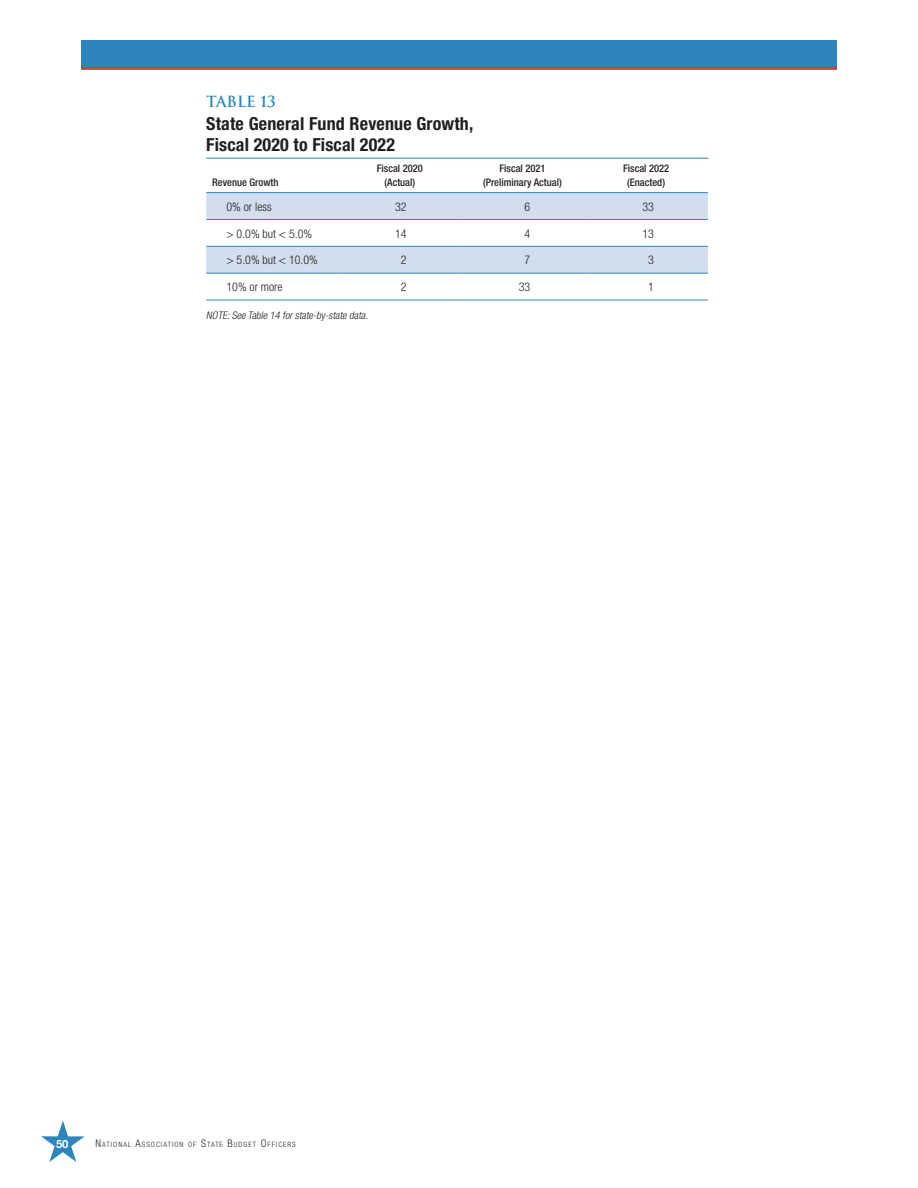
<style>
.page{position:relative;width:918px;height:1188px;background:#fff}
.page>*{position:absolute;margin:0;border:0;box-sizing:border-box;transform-origin:0 0}
.t1{font:700 condensed 18px/21px "Helvetica Neue";letter-spacing:.01em;color:#231f20}
.t2{font:700 15px "Trajan";color:#2d85bc}
.t3{font:300 condensed 12px "Helvetica Neue";color:#231f20}
.t4{font:700 11.25px "Helvetica Neue";color:#fff}
.t5{font:500 condensed 10.5px/13.5px "Helvetica Neue";color:#231f20;text-align:center}
.t6{font:italic 300 condensed 10.5px "Helvetica Neue";color:#231f20}
.t7{font:300 condensed 7.35px "Helvetica Neue";letter-spacing:.145em;color:#231f20}
.s1{font-size:10.5px}
</style>
<div class="page">
<div style="left:81px;top:40px;width:756px;height:28px;background:#2d85bc"></div>
<svg style="left:41px;top:1121px;width:44px;height:41px"></svg>
<hr style="left:81px;top:67px;width:756px;height:3px;background:#c14441">
<hr style="left:206px;top:158px;width:502px;height:1px;background:#2d85bc">
<svg style="left:206px;top:193px;width:502px;height:80px"></svg>
<hr style="left:206px;top:192px;width:133px;height:1px;background:#2d85bc">
<hr style="left:339px;top:192px;width:122px;height:1px;background:#2d85bc">
<hr style="left:461px;top:192px;width:123px;height:1px;background:#2d85bc">
<hr style="left:584px;top:192px;width:124px;height:1px;background:#2d85bc">
<hr style="left:206px;top:219px;width:133px;height:1px;background:#2d85bc">
<hr style="left:339px;top:219px;width:122px;height:1px;background:#2d85bc">
<hr style="left:461px;top:219px;width:123px;height:1px;background:#2d85bc">
<hr style="left:584px;top:219px;width:124px;height:1px;background:#2d85bc">
<hr style="left:206px;top:246px;width:133px;height:1px;background:#2d85bc">
<hr style="left:339px;top:246px;width:122px;height:1px;background:#2d85bc">
<hr style="left:461px;top:246px;width:123px;height:1px;background:#2d85bc">
<hr style="left:584px;top:246px;width:124px;height:1px;background:#2d85bc">
<hr style="left:206px;top:273px;width:133px;height:1px;background:#2d85bc">
<hr style="left:206px;top:300px;width:133px;height:1px;background:#2d85bc">
<hr style="left:339px;top:273px;width:122px;height:1px;background:#2d85bc">
<hr style="left:339px;top:300px;width:122px;height:1px;background:#2d85bc">
<hr style="left:461px;top:273px;width:123px;height:1px;background:#2d85bc">
<hr style="left:461px;top:300px;width:123px;height:1px;background:#2d85bc">
<hr style="left:584px;top:273px;width:124px;height:1px;background:#2d85bc">
<hr style="left:584px;top:300px;width:124px;height:1px;background:#2d85bc">
<h2 class="t2" style="left:206px;top:92px;width:71px">TABLE 13</h2>
<h1 class="t1" style="left:206px;top:113px;width:269px">State General Fund Revenue Growth,<br>Fiscal 2020 to Fiscal 2022</h1>
<p class="t5" style="left:212px;top:175px;width:68px">Revenue Growth</p>
<p class="t5" style="left:377px;top:162px;width:48px">Fiscal 2020 (Actual)</p>
<p class="t5" style="left:483px;top:162px;width:80px">Fiscal 2021 (Preliminary Actual)</p>
<p class="t5" style="left:623px;top:162px;width:48px">Fiscal 2022 (Enacted)</p>
<p class="t3" style="left:227px;top:200px;width:47px">0% or less</p>
<p class="t3" style="left:395px;top:200px;width:13px">32</p>
<p class="t3" style="left:525px;top:200px;width:7px">6</p>
<p class="t3" style="left:642px;top:200px;width:13px">33</p>
<p class="t3" style="left:227px;top:227px;width:87px">&gt; 0.0% but &lt; 5.0%</p>
<p class="t3" style="left:395px;top:227px;width:13px">14</p>
<p class="t3" style="left:525px;top:227px;width:7px">4</p>
<p class="t3" style="left:642px;top:227px;width:13px">13</p>
<p class="t3" style="left:227px;top:253px;width:93px">&gt; 5.0% but &lt; 10.0%</p>
<p class="t3" style="left:401px;top:253px;width:7px">2</p>
<p class="t3" style="left:525px;top:253px;width:7px">7</p>
<p class="t3" style="left:648px;top:253px;width:7px">3</p>
<p class="t3" style="left:227px;top:280px;width:58px">10% or more</p>
<p class="t3" style="left:401px;top:280px;width:7px">2</p>
<p class="t3" style="left:519px;top:280px;width:13px">33</p>
<p class="t3" style="left:648px;top:280px;width:7px">1</p>
<p class="t6" style="left:206px;top:310px;width:165px">NOTE:See Table 14 forstate-by-state data.</p>
<p class="t4" style="left:56px;top:1135px;width:14px">50</p>
<p class="t7" style="left:96px;top:1140px;width:202px"><span class="s1">N</span>ATIONAL <span class="s1">A</span>SSOCIATION OF <span class="s1">S</span>TATE <span class="s1">B</span>UDGET <span class="s1">O</span>FFICERS</p>
</div>
